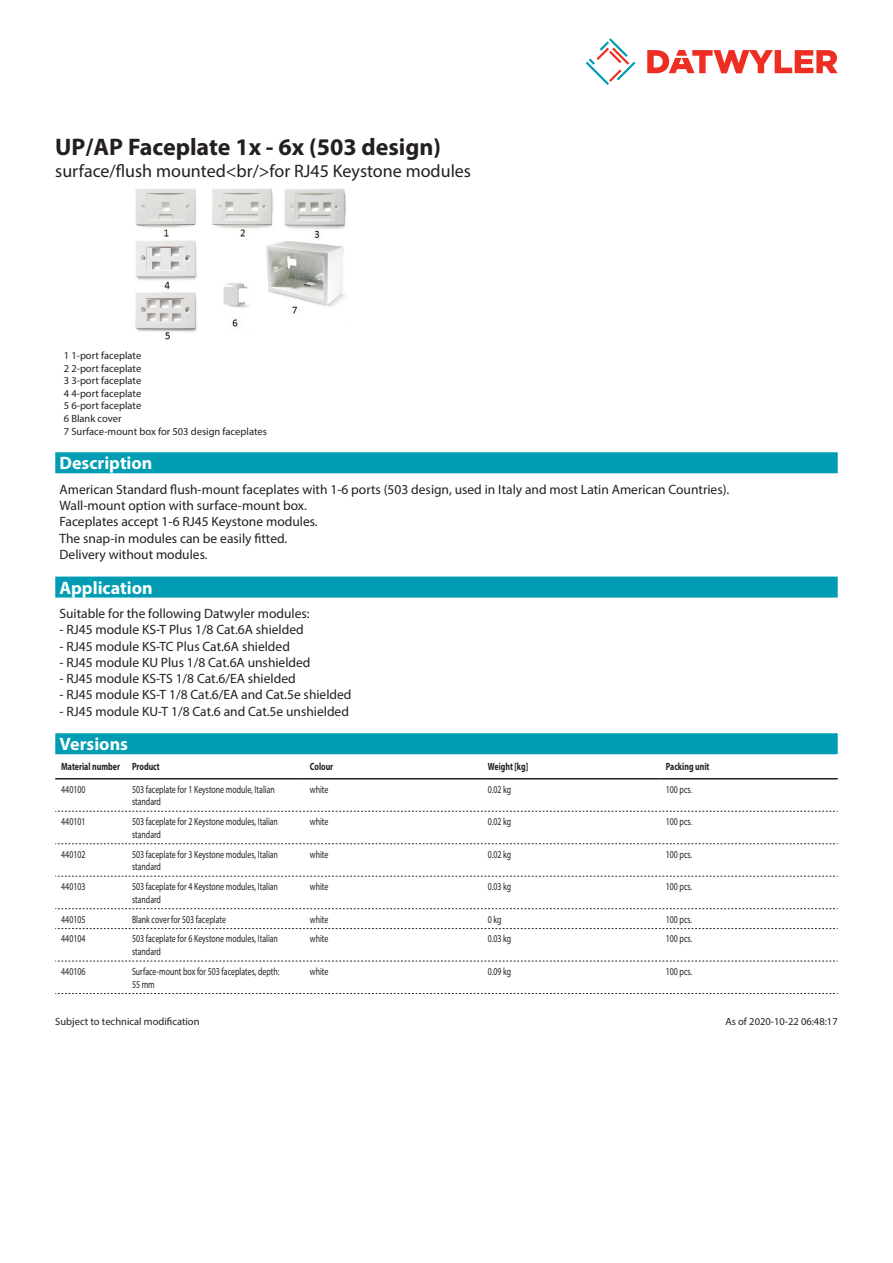
<style>
.page{position:relative;width:893px;height:1263px;background:#fff}
.page>*{position:absolute;margin:0;border:0;box-sizing:border-box;transform-origin:0 0}
.Product_Head{font:700 24px "Myriad Pro";color:#231f20}
.SubHead{font:18px "Myriad Pro";color:#231f20}
.Standard_Head_Proper{font:700 18px "Myriad Pro";color:#fff}
.Standard_text{font:13.5px/16.2px "Myriad Pro";color:#231f20}
.myriadlight{font:10.5px/12.6px "Myriad Pro";color:#231f20;scale:.75 1}
.imagetext{font:10.5px/12.6px "Myriad Pro";color:#231f20}
.Footnote{font:10.5px "Myriad Pro";color:#231f20}
.myriadbold{font:700 10.5px "Myriad Pro";color:#231f20;scale:.75 1}
</style>
<div class="page">
<svg style="left:586px;top:38px;width:49px;height:47px"></svg>
<svg style="left:647px;top:50px;width:191px;height:23px"></svg>
<img style="left:135px;top:188px;width:211px;height:152px">
<div style="left:55px;top:733px;width:783px;height:21px;background:#009cb3"></div>
<hr style="left:55px;top:778px;width:71px;height:1px;background:#231f20">
<hr style="left:126px;top:778px;width:178px;height:1px;background:#231f20">
<hr style="left:304px;top:778px;width:178px;height:1px;background:#231f20">
<hr style="left:482px;top:778px;width:178px;height:1px;background:#231f20">
<hr style="left:660px;top:778px;width:178px;height:1px;background:#231f20">
<svg style="left:55px;top:811px;width:783px;height:1px"></svg>
<svg style="left:55px;top:843px;width:783px;height:1px"></svg>
<svg style="left:55px;top:876px;width:783px;height:1px"></svg>
<svg style="left:55px;top:908px;width:783px;height:1px"></svg>
<svg style="left:55px;top:928px;width:783px;height:1px"></svg>
<svg style="left:55px;top:961px;width:783px;height:1px"></svg>
<svg style="left:55px;top:993px;width:783px;height:1px"></svg>
<div style="left:55px;top:452px;width:783px;height:21px;background:#009cb3"></div>
<div style="left:55px;top:577px;width:783px;height:21px;background:#009cb3"></div>
<p class="Product_Head" style="left:55px;top:131px;width:387px">UP/AP Faceplate 1x - 6x (503 design)</p>
<p class="SubHead" style="left:55px;top:160px;width:417px">surface/flush mounted&lt;br/&gt;for RJ45 Keystone modules</p>
<p class="imagetext" style="left:64px;top:349px;width:205px">1 1-port faceplate<br>2 2-port faceplate<br>3 3-port faceplate<br>4 4-port faceplate<br>5 6-port faceplate<br>6 Blank cover<br>7 Surface-mount box for 503 design faceplates</p>
<p class="Standard_Head_Proper" style="left:60px;top:451px;width:94px">Description</p>
<p class="Standard_text" style="left:60px;top:481px;width:671px">American Standard flush-mount faceplates with 1-6 ports (503 design, used in Italy and most Latin American Countries).<br>Wall-mount option with surface-mount box.<br>Faceplates accept 1-6 RJ45 Keystone modules.<br>The snap-in modules can be easily fitted.<br>Delivery without modules.</p>
<p class="Standard_Head_Proper" style="left:60px;top:576px;width:95px">Application</p>
<p class="Standard_text" style="left:60px;top:605px;width:252px">Suitable for the following Datwyler modules:</p>
<p class="Standard_text" style="left:60px;top:622px;width:246px">- RJ45 module KS-T Plus 1/8 Cat.6A shielded</p>
<p class="Standard_text" style="left:60px;top:638px;width:232px">- RJ45 module KS-TC Plus Cat.6A shielded</p>
<p class="Standard_text" style="left:60px;top:654px;width:253px">- RJ45 module KU Plus 1/8 Cat.6A unshielded</p>
<p class="Standard_text" style="left:60px;top:670px;width:238px">- RJ45 module KS-TS 1/8 Cat.6/EA shielded</p>
<p class="Standard_text" style="left:60px;top:686px;width:294px">- RJ45 module KS-T 1/8 Cat.6/EA and Cat.5e shielded</p>
<p class="Standard_text" style="left:60px;top:703px;width:291px">- RJ45 module KU-T 1/8 Cat.6 and Cat.5e unshielded</p>
<p class="Standard_Head_Proper" style="left:60px;top:732px;width:70px">Versions</p>
<p class="myriadbold" style="left:61px;top:760px;width:80px">Material number</p>
<p class="myriadbold" style="left:132px;top:760px;width:39px">Product</p>
<p class="myriadbold" style="left:310px;top:760px;width:33px">Colour</p>
<p class="myriadbold" style="left:488px;top:760px;width:55px">Weight [kg]</p>
<p class="myriadbold" style="left:666px;top:760px;width:60px">Packing unit</p>
<p class="myriadlight" style="left:61px;top:783px;width:34px">440100</p>
<p class="myriadlight" style="left:132px;top:783px;width:192px">503 faceplate for 1 Keystone module, Italian standard</p>
<p class="myriadlight" style="left:310px;top:783px;width:26px">white</p>
<p class="myriadlight" style="left:488px;top:783px;width:33px">0.02 kg</p>
<p class="myriadlight" style="left:666px;top:783px;width:37px">100 pcs.</p>
<p class="myriadlight" style="left:61px;top:815px;width:34px">440101</p>
<p class="myriadlight" style="left:132px;top:815px;width:196px">503 faceplate for 2 Keystone modules, Italian standard</p>
<p class="myriadlight" style="left:310px;top:815px;width:26px">white</p>
<p class="myriadlight" style="left:488px;top:815px;width:33px">0.02 kg</p>
<p class="myriadlight" style="left:666px;top:815px;width:37px">100 pcs.</p>
<p class="myriadlight" style="left:61px;top:848px;width:34px">440102</p>
<p class="myriadlight" style="left:132px;top:848px;width:196px">503 faceplate for 3 Keystone modules, Italian standard</p>
<p class="myriadlight" style="left:310px;top:848px;width:26px">white</p>
<p class="myriadlight" style="left:488px;top:848px;width:33px">0.02 kg</p>
<p class="myriadlight" style="left:666px;top:848px;width:37px">100 pcs.</p>
<p class="myriadlight" style="left:61px;top:880px;width:34px">440103</p>
<p class="myriadlight" style="left:132px;top:880px;width:196px">503 faceplate for 4 Keystone modules, Italian standard</p>
<p class="myriadlight" style="left:310px;top:880px;width:26px">white</p>
<p class="myriadlight" style="left:488px;top:880px;width:33px">0.03 kg</p>
<p class="myriadlight" style="left:666px;top:880px;width:37px">100 pcs.</p>
<p class="myriadlight" style="left:61px;top:912px;width:34px">440105</p>
<p class="myriadlight" style="left:132px;top:912px;width:127px">Blank cover for 503 faceplate</p>
<p class="myriadlight" style="left:310px;top:912px;width:26px">white</p>
<p class="myriadlight" style="left:488px;top:912px;width:20px">0 kg</p>
<p class="myriadlight" style="left:666px;top:912px;width:37px">100 pcs.</p>
<p class="myriadlight" style="left:61px;top:932px;width:34px">440104</p>
<p class="myriadlight" style="left:132px;top:932px;width:196px">503 faceplate for 6 Keystone modules, Italian standard</p>
<p class="myriadlight" style="left:310px;top:932px;width:26px">white</p>
<p class="myriadlight" style="left:488px;top:932px;width:33px">0.03 kg</p>
<p class="myriadlight" style="left:666px;top:932px;width:37px">100 pcs.</p>
<p class="myriadlight" style="left:61px;top:965px;width:34px">440106</p>
<p class="myriadlight" style="left:132px;top:965px;width:198px">Surface-mount box for 503 faceplates, depth:<br>55 mm</p>
<p class="myriadlight" style="left:310px;top:965px;width:26px">white</p>
<p class="myriadlight" style="left:488px;top:965px;width:33px">0.09 kg</p>
<p class="myriadlight" style="left:666px;top:965px;width:37px">100 pcs.</p>
<p class="Footnote" style="left:55px;top:1015px;width:146px">Subject to technical modification</p>
<p class="Footnote" style="left:725px;top:1015px;width:114px">As of 2020-10-22 06:48:17</p>
</div>
